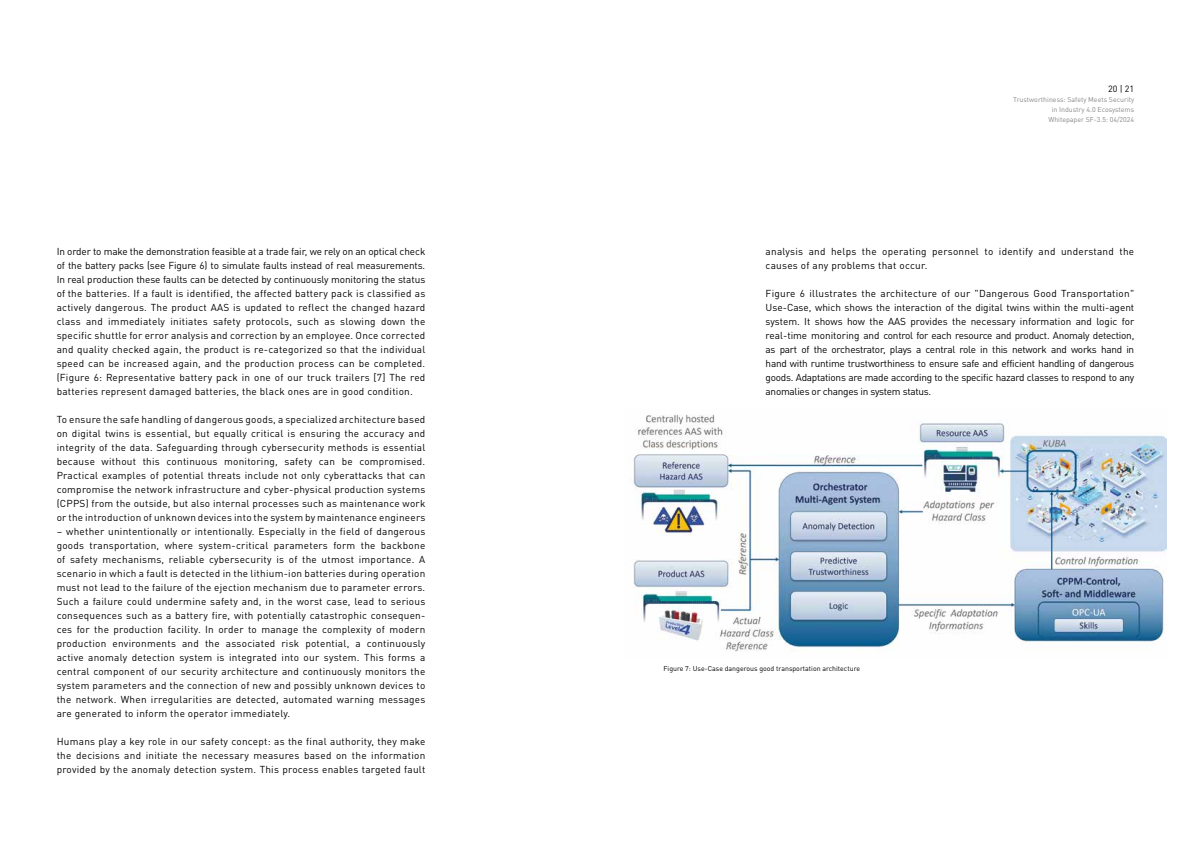
<style>
.page{position:relative;width:1191px;height:842px;background:#fff}
.page>*{position:absolute;margin:0;border:0;box-sizing:border-box;transform-origin:0 0}
.t1{font:10px/14px "DINOT";letter-spacing:.025em;color:#000;text-align:justify}
.t2{font:9px "DINOT";color:#000}
.t3{font:7px/10px "DINOT";color:#878786;text-align:right}
.t4{font:7px "DINOT";color:#000}
</style>
<div class="page">
<img style="left:633px;top:414px;width:533px;height:238px">
<p class="t1" style="left:57px;top:244px;width:370px">In order to make the demonstration feasible at a trade fair, we rely on an optical check of the battery packs (see Figure 6) to simulate faults instead of real measurements.<br>In real production these faults can be detected by continuously monitoring the status of the batteries. If a fault is identified, the affected battery pack is classified as actively dangerous. The product AAS is updated to reflect the changed hazard class and immediately initiates safety protocols, such as slowing down the specific shuttle for error analysis and correction by an employee. Once corrected and quality checked again, the product is re-categorized so that the individual speed can be increased again, and the production process can be completed. (Figure 6: Representative battery pack in one of our truck trailers [7] The red batteries represent damaged batteries, the black ones are in good condition.</p>
<p class="t1" style="left:57px;top:412px;width:370px">To ensure the safe handling of dangerous goods, a specialized architecture based on digital twins is essential, but equally critical is ensuring the accuracy and integrity of the data. Safeguarding through cybersecurity methods is essential because without this continuous monitoring, safety can be compromised.<br>Practical examples of potential threats include not only cyberattacks that can compromise the network infrastructure and cyber-physical production systems (CPPS) from the outside, but also internal processes such as maintenance work or the introduction of unknown devices into the system by maintenance engineers</p>
<p class="t1" style="left:57px;top:524px;width:370px">– whether unintentionally or intentionally. Especially in the field of dangerous goods transportation, where system-critical parameters form the backbone of safety mechanisms, reliable cybersecurity is of the utmost importance. A scenario in which a fault is detected in the lithium-ion batteries during operation must not lead to the failure of the ejection mechanism due to parameter errors.<br>Such a failure could undermine safety and, in the worst case, lead to serious consequences such as a battery fire, with potentially catastrophic consequen&shy;ces for the production facility. In order to manage the complexity of modern production environments and the associated risk potential, a continuously active anomaly detection system is integrated into our system. This forms a central component of our security architecture and continuously monitors the system parameters and the connection of new and possibly unknown devices to the network. When irregularities are detected, automated warning messages are generated to inform the operator immediately.</p>
<p class="t1" style="left:57px;top:734px;width:370px">Humans play a key role in our safety concept: as the final authority, they make the decisions and initiate the necessary measures based on the information provided by the anomaly detection system. This process enables targeted fault</p>
<p class="t2" style="left:1108px;top:82px;width:28px">20 | 21</p>
<p class="t3" style="left:1013px;top:94px;width:123px">Trustworthiness: Safety Meets Security in Industry 4.0 Ecosystems<br>Whitepaper SF-3.5: 04/2024</p>
<p class="t1" style="left:765px;top:244px;width:370px">analysis and helps the operating personnel to identify and understand the causes of any problems that occur.</p>
<p class="t1" style="left:765px;top:286px;width:370px">Figure 6 illustrates the architecture of our "Dangerous Good Transportation" Use-Case, which shows the interaction of the digital twins within the multi-agent system. It shows how the AAS provides the necessary information and logic for real-time monitoring and control for each resource and product. Anomaly detection, as part of the orchestrator, plays a central role in this network and works hand in hand with runtime trustworthiness to ensure safe and efficient handling of dangerous goods. Adaptations are made according to the specific hazard classes to respond to any anomalies or changes in system status.</p>
<p class="t4" style="left:663px;top:663px;width:198px">Figure 7: Use-Case dangerous good transportation architecture</p>
</div>
